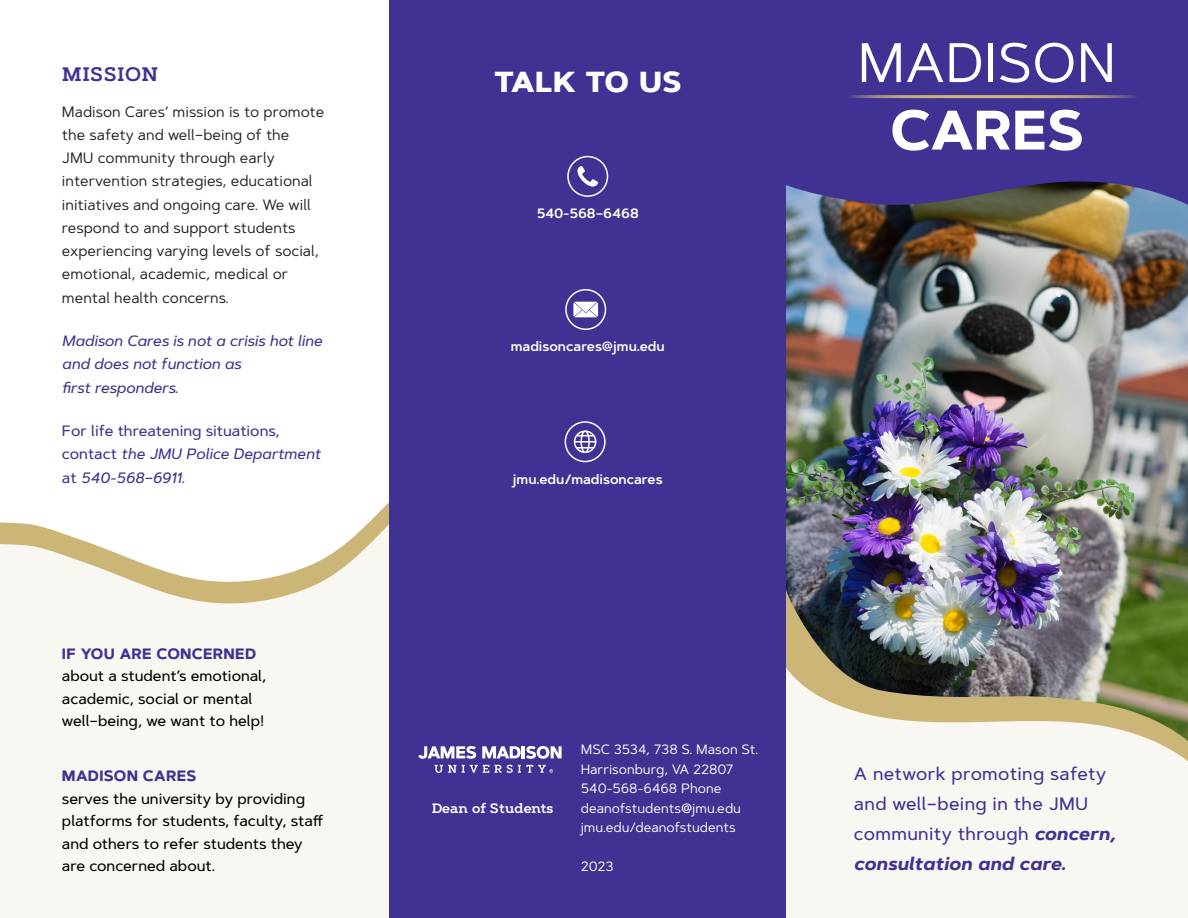
<style>
.page{position:relative;width:1188px;height:918px;background:#fff}
.page>*{position:absolute;margin:0;border:0;box-sizing:border-box;transform-origin:0 0}
.t1{font:55.5px/67.5px "Artegra Sans";color:#fff;text-align:center}
.t2{font:700 34.5px "Artegra Sans";color:#fff}
.t3{font:600 19.5px "Artegra Slab";letter-spacing:.02em;color:#3f3293}
.t4{font:500 18px/30px "Artegra Sans";letter-spacing:.02em;color:#3f3293}
.t5{font:15px/23.2px "Artegra Sans";color:#231f20}
.t6{font:500 15px/22.5px "Artegra Sans";color:#000}
.t7{font:500 15px/23.2px "Artegra Sans";color:#3f3293}
.t8{font:italic 500 15px/23.2px "Artegra Sans";color:#3f3293}
.t9{font:13.5px "Artegra Sans";color:#fff}
.t10{font:600 13.5px "Artegra Sans";color:#fff}
.t11{font:600 13.5px "Artegra Slab";color:#fff}
.s1{font-style:italic}
.s2{font-weight:700;color:#3f3293}
.s3{font-weight:700}
.s4{font-weight:700;font-style:italic}
</style>
<div class="page">
<img style="left:786px;top:220px;width:402px;height:346px">
<img style="left:786px;top:566px;width:402px;height:95px">
<svg style="left:786px;top:0;width:402px;height:220px;background:#44398c"></svg>
<svg style="left:786px;top:661px;width:402px;height:257px;fill:#f9f7f1"></svg>
<hr style="left:836px;top:95px;width:301px;height:3px;background:#cbb677">
<svg style="left:0;top:435px;width:390px;height:483px;fill:#f9f7f1"></svg>
<div style="left:390px;top:0;width:396px;height:918px;background:#3f3293"></div>
<svg style="left:418px;top:746px;width:58px;height:13px"></svg>
<svg style="left:482px;top:746px;width:80px;height:13px"></svg>
<svg style="left:435px;top:765px;width:118px;height:8px"></svg>
<svg style="left:577px;top:166px;width:21px;height:21px"></svg>
<div style="left:567px;top:156px;width:41px;height:41px;border:2px solid #fff;border-radius:50%"></div>
<div style="left:565px;top:289px;width:41px;height:41px;border:2px solid #fff;border-radius:50%"></div>
<svg style="left:573px;top:302px;width:25px;height:15px"></svg>
<div style="left:565px;top:421px;width:41px;height:41px;border:2px solid #fff;border-radius:50%"></div>
<svg style="left:574px;top:430px;width:22px;height:23px"></svg>
<p class="t3" style="left:62px;top:60px;width:98px">MISSION</p>
<p class="t5" style="left:62px;top:100px;width:264px">Madison Cares’ mission is to promote the safety and well–being of the JMU community through early intervention strategies, educational initiatives and ongoing care. We will respond to and support students experiencing varying levels of social, emotional, academic, medical or mental health concerns.</p>
<p class="t8" style="left:62px;top:329px;width:262px">Madison Cares is not a crisis hot line and does not function as<br>first responders.</p>
<p class="t7" style="left:62px;top:419px;width:260px">For life threatening situations, contact <span class="s1">the JMU Police Department </span>at <span class="s1">540-568–6911.</span></p>
<p class="t6" style="left:62px;top:642px;width:206px"><span class="s2">IF YOU ARE CONCERNED </span>about a student’s emotional, academic, social or mental well–being, we want to help!</p>
<p class="t6" style="left:62px;top:765px;width:263px"><span class="s2">MADISON CARES<br></span>serves the university by providing platforms for students, faculty, staff and others to refer students they are concerned about.</p>
<p class="t2" style="left:494px;top:54px;width:188px">talk to us</p>
<p class="t10" style="left:537px;top:204px;width:104px">540-568–6468</p>
<p class="t10" style="left:511px;top:336px;width:155px">madisoncares@jmu.edu</p>
<p class="t10" style="left:513px;top:469px;width:151px">jmu.edu/madisoncares</p>
<p class="t1" style="left:857px;top:28px;width:260px">MADISON<br><span class="s3">CARES</span></p>
<p class="t11" style="left:432px;top:798px;width:123px">Dean of Students</p>
<p class="t9" style="left:581px;top:740px;width:179px">MSC 3534, 738 S. Mason St.</p>
<p class="t9" style="left:581px;top:760px;width:154px">Harrisonburg, VA 22807</p>
<p class="t9" style="left:581px;top:779px;width:142px">540-568-6468 Phone</p>
<p class="t9" style="left:581px;top:799px;width:162px">deanofstudents@jmu.edu</p>
<p class="t9" style="left:581px;top:818px;width:156px">jmu.edu/deanofstudents</p>
<p class="t9" style="left:581px;top:857px;width:34px">2023</p>
<p class="t4" style="left:854px;top:758px;width:263px">A network promoting safety and well–being in the JMU community through <span class="s4">concern, consultation and care.</span></p>
</div>
